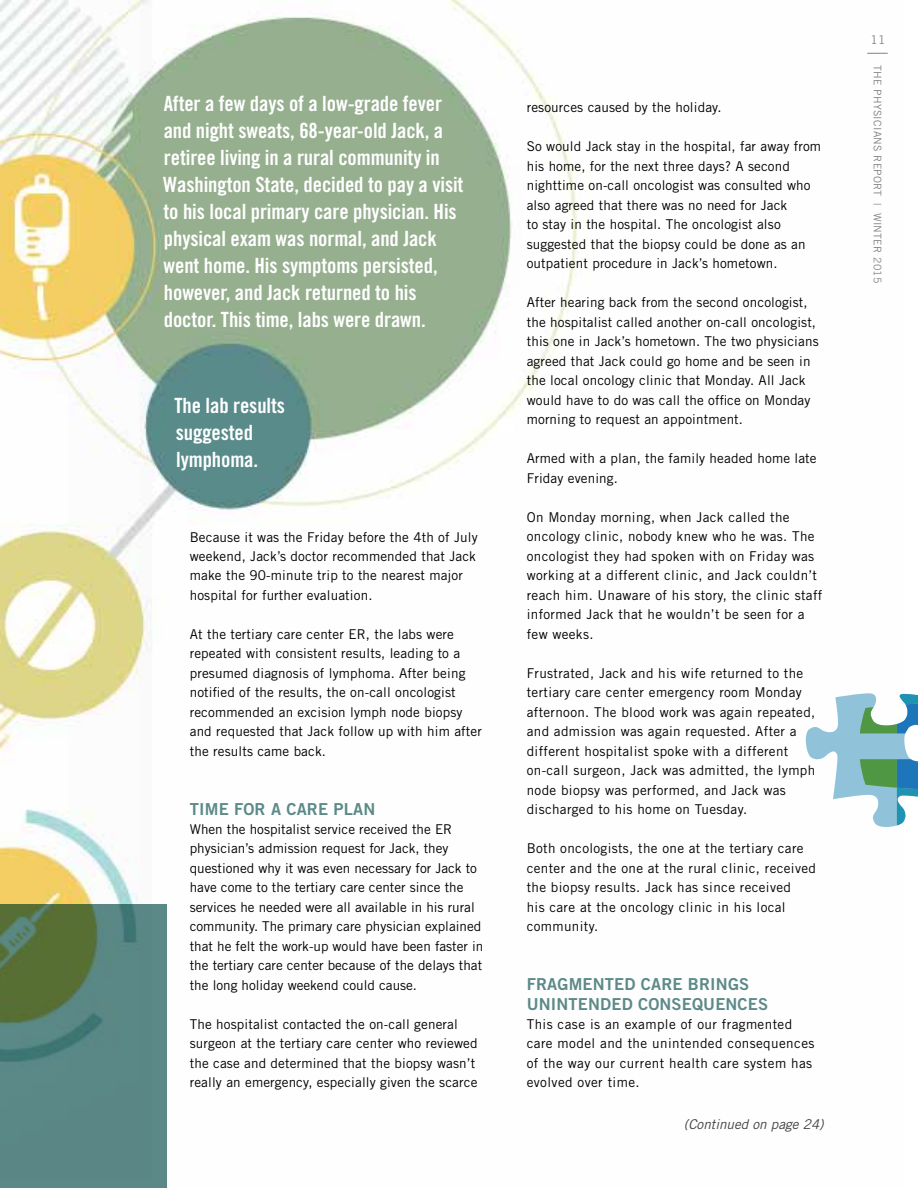
<style>
.page{position:relative;width:918px;height:1188px;background:#fff}
.page>*{position:absolute;margin:0;border:0;box-sizing:border-box;transform-origin:0 0}
.t1{font:21px/27px "Trade Gothic LT Std Bd Cn 20";letter-spacing:-.005em;color:#fff}
.t2{font:16.5px/19.5px "Trade Gothic LT Std Bd 2";letter-spacing:.01em;color:#5c8a88}
.t3{font:13.5px/19.5px "Trade Gothic LT Std";letter-spacing:.01em;color:#000}
.t4{font:13.5px/19.5px "Trade Gothic LT Std";letter-spacing:.03em;color:#000}
.t5{font:italic 13.5px "Trade Gothic LT Std";color:#414042}
.t6{font:12px "Trade Gothic LT Std";color:#808285}
.t7{font:10.5px "Trade Gothic LT Std";letter-spacing:.025em;color:#808285}
</style>
<div class="page">
<img style="left:0;top:0;width:888px;height:1188px">
<svg style="left:0;top:904px;width:166px;height:284px;background:#588275"></svg>
<div style="left:497px;top:419px;width:18px;height:14px;background:#fff;border-radius:50%"></div>
<svg style="left:867px;top:53px;width:21px;height:1px"></svg>
<svg style="left:805px;top:693px;width:113px;height:134px"></svg>
<p class="t1" style="left:163px;top:90px;width:302px">After a few days of a low-grade fever and night sweats, 68-year-old Jack, a retiree living in a rural community in Washington State, decided to pay a visit to his local primary care physician. His physical exam was normal, and Jack went home. His symptoms persisted, however, and Jack returned to his doctor. This time, labs were drawn.</p>
<h1 class="t1" style="left:175px;top:392px;width:112px">The lab results suggested lymphoma.</h1>
<p class="t3" style="left:190px;top:527px;width:289px">Because it was the Friday before the 4th of July weekend, Jack’s doctor recommended that Jack make the 90-minute trip to the nearest major hospital for further evaluation.</p>
<p class="t3" style="left:190px;top:624px;width:294px">At the tertiary care center ER, the labs were repeated with consistent results, leading to a presumed diagnosis of lymphoma. After being notified of the results, the on-call oncologist recommended an excision lymph node biopsy and requested that Jack follow up with him after the results came back.</p>
<p class="t2" style="left:190px;top:799px;width:187px">TIME FOR A CARE PLAN</p>
<p class="t3" style="left:190px;top:819px;width:295px">When the hospitalist service received the ER physician’s admission request for Jack, they questioned why it was even necessary for Jack to have come to the tertiary care center since the services he needed were all available in his rural community. The primary care physician explained that he felt the work-up would have been faster in the tertiary care center because of the delays that the long holiday weekend could cause.</p>
<p class="t3" style="left:190px;top:1014px;width:289px">The hospitalist contacted the on-call general surgeon at the tertiary care center who reviewed the case and determined that the biopsy wasn’t really an emergency, especially given the scarce</p>
<p class="t3" style="left:527px;top:98px;width:196px">resources caused by the holiday.</p>
<p class="t3" style="left:527px;top:137px;width:296px">So would Jack stay in the hospital, far away from his home, for the next three days? A second nighttime on-call oncologist was consulted who also agreed that there was no need for Jack<br>to stay in the hospital. The oncologist also suggested that the biopsy could be done as an outpatient procedure in Jack’s hometown.</p>
<p class="t3" style="left:527px;top:293px;width:293px">After hearing back from the second oncologist, the hospitalist called another on-call oncologist, this one in Jack’s hometown. The two physicians agreed that Jack could go home and be seen in the local oncology clinic that Monday. All Jack would have to do was call the office on Monday morning to request an appointment.</p>
<p class="t3" style="left:527px;top:449px;width:291px">Armed with a plan, the family headed home late<br>Friday evening.</p>
<p class="t3" style="left:527px;top:507px;width:297px">On Monday morning, when Jack called the oncology clinic, nobody knew who he was. The oncologist they had spoken with on Friday was working at a different clinic, and Jack couldn’t reach him. Unaware of his story, the clinic staff informed Jack that he wouldn’t be seen for a few weeks.</p>
<p class="t3" style="left:527px;top:663px;width:290px">Frustrated, Jack and his wife returned to the tertiary care center emergency room Monday afternoon. The blood work was again repeated, and admission was again requested. After a different hospitalist spoke with a different on-call surgeon, Jack was admitted, the lymph node biopsy was performed, and Jack was discharged to his home on Tuesday.</p>
<p class="t3" style="left:527px;top:839px;width:291px">Both oncologists, the one at the tertiary care center and the one at the rural clinic, received the biopsy results. Jack has since received<br>his care at the oncology clinic in his local community.</p>
<p class="t2" style="left:527px;top:974px;width:243px">FRAGMENTED CARE BRINGS<br>UNINTENDED CONSEQUENCES</p>
<p class="t4" style="left:527px;top:1014px;width:289px">This case is an example of our fragmented care model and the unintended consequences of the way our current health care system has evolved over time.</p>
<p class="t5" style="left:684px;top:1116px;width:141px">(Continued on page 24)</p>
<p class="t6" style="left:871px;top:33px;width:16px">11</p>
<p class="t7" style="left:884px;top:65px;width:220px;rotate:90deg">THE PHYSICIANS REPORT | WINTER 2015</p>
</div>
